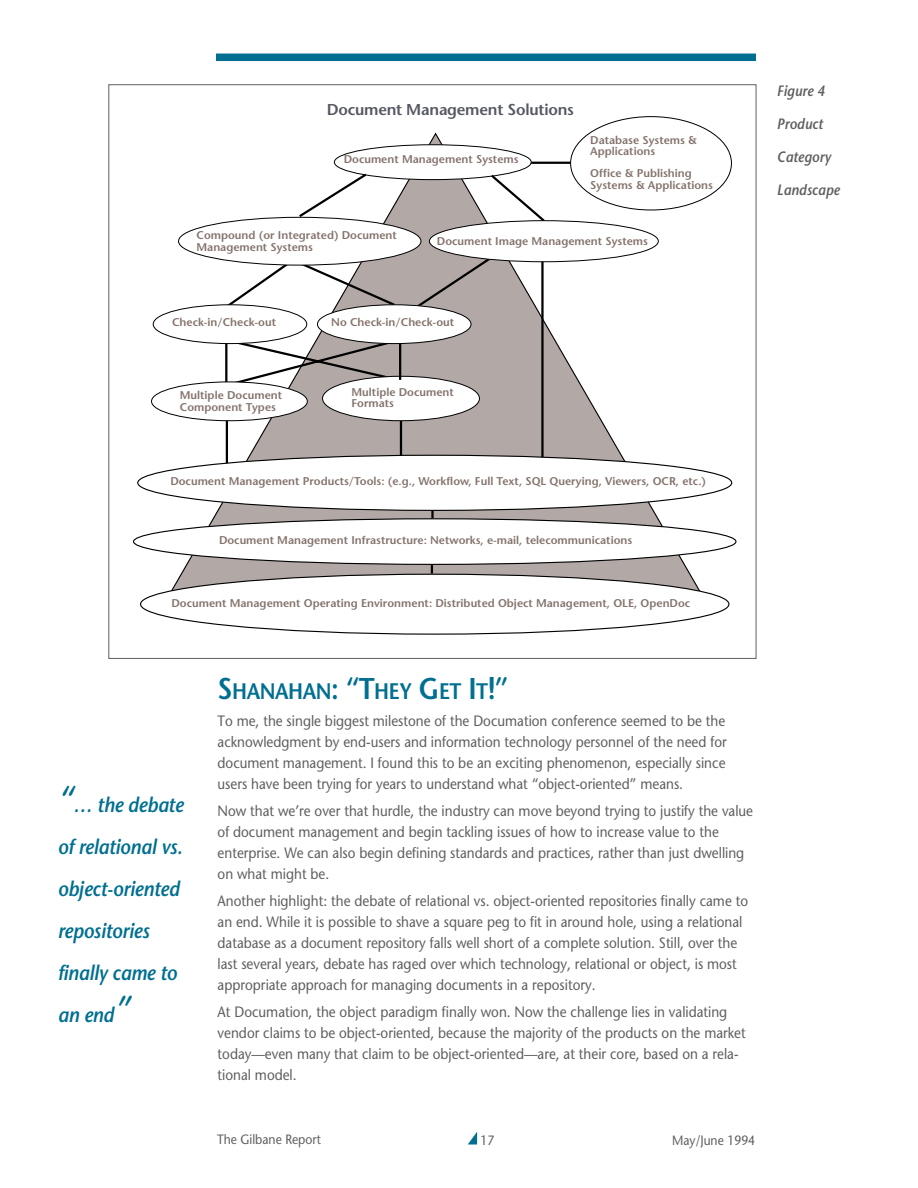
<style>
.page{position:relative;width:918px;height:1188px;background:#fff}
.page>*{position:absolute;margin:0;border:0;box-sizing:border-box;transform-origin:0 0}
.t1{font:600 22.5px "Stone Sans";letter-spacing:-.025em;color:#006f91;scale:.9 1}
.t2{font:italic 600 21px/42px "Stone Sans";letter-spacing:-.01em;color:#006f91;scale:.9 1}
.t3{font:600 15.75px "Stone Sans";letter-spacing:-.015em;color:#565962}
.t4{font:15px/21px "Stone Sans";color:#5f5f5f;scale:.9 1}
.t5{font:italic 600 15px "Stone Sans";color:#5f5f5f;scale:.9 1}
.t6{font:13.5px "Stone Sans";color:#5f5f5f;scale:.9 1}
.t7{font:600 11.25px/11.2px "Stone Sans";color:#84736c}
.s1{font-size:36px}
.s2{font-size:30px}
</style>
<div class="page">
<div style="left:216px;top:54px;width:540px;height:7px;background:#006f91"></div>
<svg style="left:468px;top:1132px;width:9px;height:12px"></svg>
<svg style="left:167px;top:131px;width:537px;height:461px"></svg>
<hr style="left:529px;top:162px;width:42px;height:2px;background:#000">
<div style="left:334px;top:144px;width:197px;height:36px;background:#fff;border:1px solid #000;border-radius:50%"></div>
<svg style="left:224px;top:171px;width:323px;height:292px"></svg>
<div style="left:140px;top:574px;width:589px;height:61px;background:#fff;border:1px solid #000;border-radius:50%"></div>
<div style="left:133px;top:518px;width:604px;height:47px;background:#fff;border:1px solid #000;border-radius:50%"></div>
<div style="left:323px;top:376px;width:156px;height:45px;background:#fff;border:1px solid #000;border-radius:50%"></div>
<div style="left:152px;top:382px;width:155px;height:39px;background:#fff;border:1px solid #000;border-radius:50%"></div>
<div style="left:153px;top:305px;width:154px;height:39px;background:#fff;border:1px solid #000;border-radius:50%"></div>
<hr style="left:399px;top:343px;width:2px;height:37px;background:#000">
<svg style="left:431px;top:511px;width:3px;height:7px"></svg>
<svg style="left:431px;top:565px;width:2px;height:9px"></svg>
<hr style="left:541px;top:254px;width:3px;height:206px;background:#000">
<div style="left:179px;top:217px;width:242px;height:48px;background:#fff;border:1px solid #000;border-radius:50%"></div>
<div style="left:137px;top:455px;width:595px;height:56px;background:#fff;border:1px solid #000;border-radius:50%"></div>
<div style="left:570px;top:116px;width:162px;height:94px;background:#fff;border:1px solid #000;border-radius:50%"></div>
<svg style="left:409px;top:254px;width:86px;height:59px"></svg>
<div style="left:317px;top:305px;width:154px;height:39px;background:#fff;border:1px solid #000;border-radius:50%"></div>
<div style="left:429px;top:221px;width:229px;height:41px;background:#fff;border:1px solid #000;border-radius:50%"></div>
<p class="t3" style="left:327px;top:103px;width:249px">Document Management Solutions</p>
<p class="t7" style="left:344px;top:155px;width:176px">Document Management Systems</p>
<p class="t7" style="left:590px;top:135px;width:108px">Database Systems &amp;<br>Applications</p>
<p class="t7" style="left:590px;top:169px;width:124px">Office &amp; Publishing<br>Systems &amp; Applications</p>
<p class="t7" style="left:197px;top:231px;width:202px">Compound (or Integrated) Document<br>Management Systems</p>
<p class="t7" style="left:437px;top:237px;width:213px">Document Image Management Systems</p>
<p class="t7" style="left:172px;top:318px;width:106px">Check-in/Check-out</p>
<p class="t7" style="left:180px;top:391px;width:104px">Multiple Document<br>Component Types</p>
<p class="t7" style="left:331px;top:317px;width:124px">No Check-in/Check-out</p>
<p class="t7" style="left:351px;top:387px;width:104px">Multiple Document<br>Formats</p>
<p class="t7" style="left:170px;top:477px;width:537px">Document Management Products/Tools: (e.g., Workflow, Full Text, SQL Querying, Viewers, OCR, etc.)</p>
<p class="t7" style="left:219px;top:535px;width:415px">Document Management Infrastructure: Networks, e-mail, telecommunications</p>
<p class="t7" style="left:171px;top:598px;width:520px">Document Management Operating Environment: Distributed Object Management, OLE, OpenDoc</p>
<p class="t5" style="left:777px;top:85px;width:55px">Figure 4</p>
<p class="t5" style="left:777px;top:118px;width:53px">Product</p>
<p class="t5" style="left:777px;top:151px;width:61px">Category</p>
<p class="t5" style="left:777px;top:184px;width:71px">Landscape</p>
<h2 class="t2" style="left:58px;top:786px;width:141px"><span class="s1">“</span>… the debate of relational vs. object-oriented repositories finally came to an end<span class="s1">”</span></h2>
<h1 class="t1" style="left:218px;top:682px;width:325px"><span class="s2">S</span>HANAHAN<span class="s2">: “T</span>HEY <span class="s2">G</span>ET <span class="s2">I</span>T<span class="s2">!”</span></h1>
<p class="t4" style="left:218px;top:712px;width:567px;text-align:justify">To me, the single biggest milestone of the Documation conference seemed to be the acknowledgment by end-users and information technology personnel of the need for document management. I found this to be an exciting phenomenon, especially since users have been trying for years to understand what “object-oriented” means.</p>
<p class="t4" style="left:218px;top:802px;width:597px">Now that we’re over that hurdle, the industry can move beyond trying to justify the value of document management and begin tackling issues of how to increase value to the enterprise. We can also begin defining standards and practices, rather than just dwelling on what might be.</p>
<p class="t4" style="left:218px;top:892px;width:591px">Another highlight: the debate of relational vs. object-oriented repositories finally came to an end. While it is possible to shave a square peg to fit in around hole, using a relational database as a document repository falls well short of a complete solution. Still, over the last several years, debate has raged over which technology, relational or object, is most appropriate approach for managing documents in a repository.</p>
<p class="t4" style="left:218px;top:1003px;width:588px">At Documation, the object paradigm finally won. Now the challenge lies in validating vendor claims to be object-oriented, because the majority of the products on the market today—even many that claim to be object-oriented—are, at their core, based on a rela&shy;tional model.</p>
<p class="t6" style="left:217px;top:1135px;width:117px">The Gilbane Report</p>
<p class="t6" style="left:480px;top:1135px;width:17px">17</p>
<p class="t6" style="left:672px;top:1135px;width:94px">May/June 1994</p>
</div>
